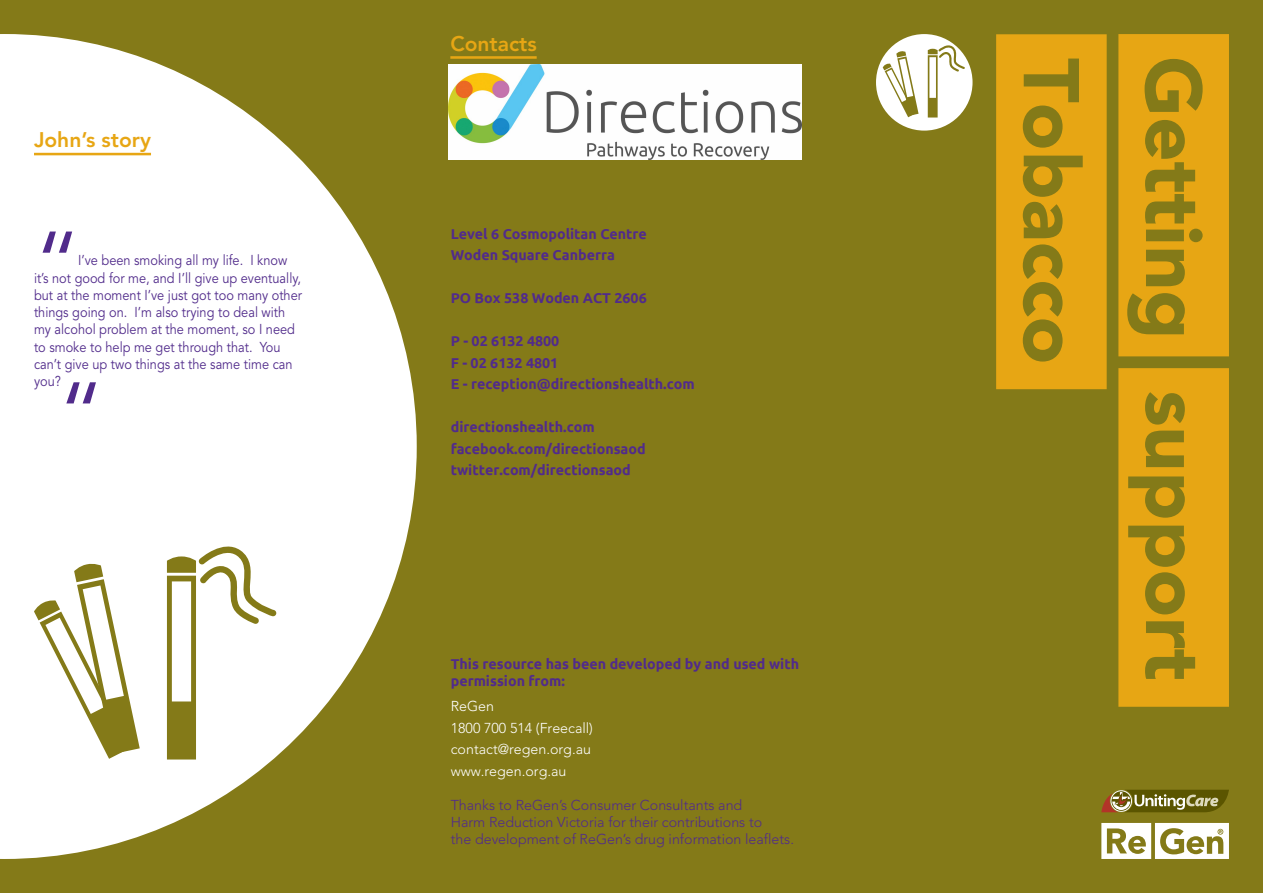
<style>
.page{position:relative;width:1263px;height:893px;background:#847a18}
.page>*{position:absolute;margin:0;border:0;box-sizing:border-box;transform-origin:0 0}
.t1{font:90px "Avenir";color:#512b8b}
.t2{font:800 21px "Avenir";color:#e7a614}
.t3{font:14.25px/17.2px "Avenir";color:#512b8b;scale:.9 1}
.t4{font:700 14.25px/21.5px "Ubuntu";color:#512b8b}
.t5{font:300 14.25px/17.2px "Avenir";color:#512b8b}
.t6{font:300 14.25px/21.5px "Avenir";color:#fff}
</style>
<div class="page">
<hr style="left:450px;top:56px;width:87px;height:3px;background:#e7a614">
<div style="left:876px;top:34px;width:96px;height:97px;background:#fff;border-radius:50%"></div>
<svg style="left:883px;top:51px;width:35px;height:66px"></svg>
<svg style="left:928px;top:43px;width:37px;height:75px"></svg>
<svg style="left:0;top:34px;width:417px;height:825px;fill:#fff"></svg>
<svg style="left:34px;top:563px;width:106px;height:196px"></svg>
<svg style="left:167px;top:539px;width:110px;height:220px"></svg>
<hr style="left:34px;top:153px;width:117px;height:2px;background:#e7a614">
<svg style="left:1101px;top:790px;width:128px;height:69px"></svg>
<svg style="left:996px;top:34px;width:111px;height:355px"></svg>
<svg style="left:1118px;top:34px;width:111px;height:322px"></svg>
<svg style="left:1118px;top:368px;width:111px;height:339px"></svg>
<img style="left:448px;top:65px;width:353px;height:94px">
<h2 class="t2" style="left:34px;top:127px;width:118px">John’s story</h2>
<h1 class="t1" style="left:34px;top:212px;width:48px">“</h1>
<p class="t3" style="left:34px;top:252px;width:299px;text-indent:44px">I’ve been smoking all my life. I know it’s not good for me, and I’ll give up eventually, but at the moment I’ve just got too many other things going on. I’m also trying to deal with my alcohol problem at the moment, so I need to smoke to help me get through that. You can’t give up two things at the same time can you?</p>
<h1 class="t1" style="left:58px;top:363px;width:48px">“</h1>
<h2 class="t2" style="left:450px;top:31px;width:88px">Contacts</h2>
<p class="t4" style="left:451px;top:223px;width:198px">Level 6 Cosmopolitan Centre<br>Woden Square Canberra</p>
<p class="t4" style="left:451px;top:287px;width:198px">PO Box 538 Woden ACT 2606</p>
<p class="t4" style="left:451px;top:330px;width:246px">P - 02 6132 4800<br>F - 02 6132 4801<br>E - reception@directionshealth.com</p>
<p class="t4" style="left:451px;top:416px;width:197px">directionshealth.com facebook.com/directionsaod twitter.com/directionsaod</p>
<p class="t4" style="left:451px;top:655px;width:350px;line-height:17.1px">This resource has been developed by and used with permission from:</p>
<p class="t6" style="left:451px;top:695px;width:144px">ReGen<br>1800 700 514 (Freecall) contact@regen.org.au www.regen.org.au</p>
<p class="t5" style="left:451px;top:796px;width:345px">Thanks to ReGen’s Consumer Consultants and<br>Harm Reduction Victoria for their contributions to<br>the development of ReGen’s drug information leaflets.</p>
</div>
